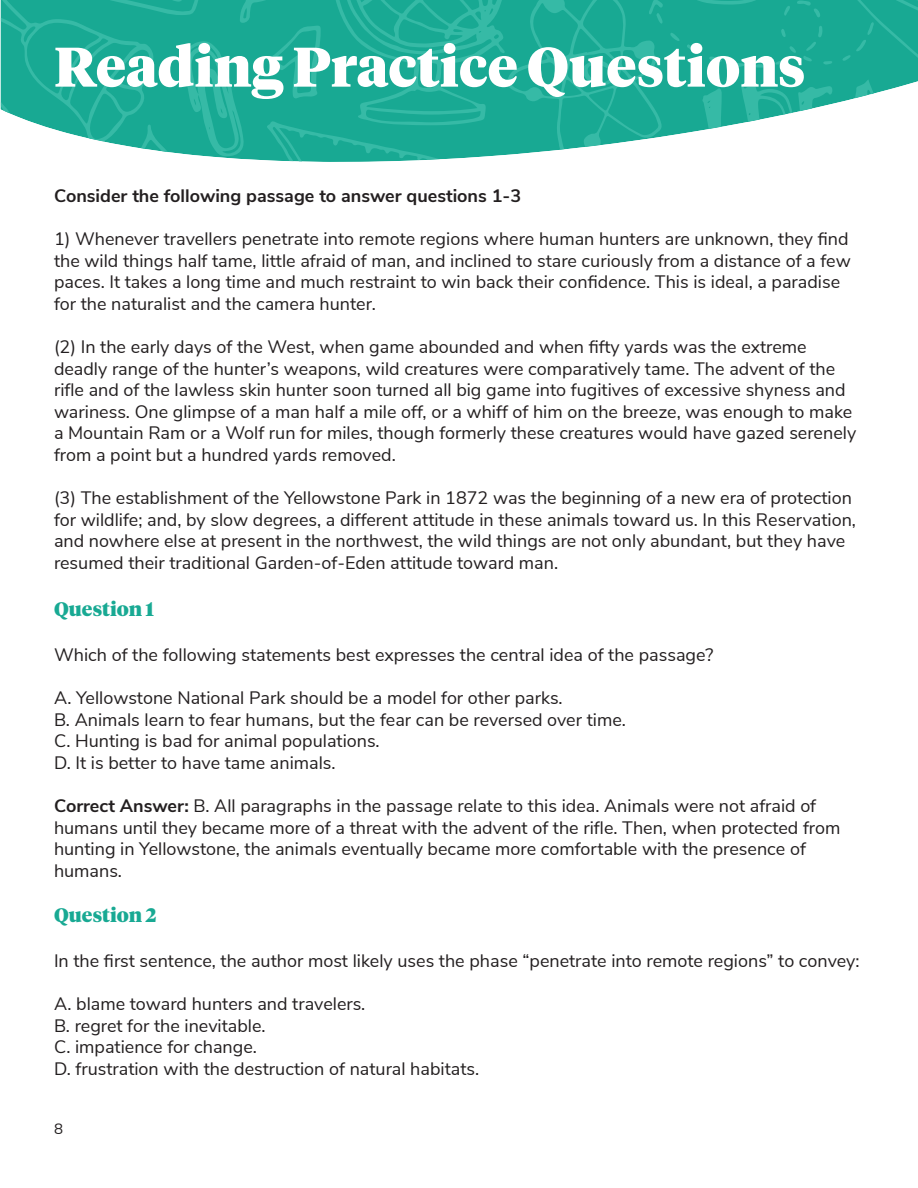
<style>
.page{position:relative;width:918px;height:1188px;background:#fff}
.page>*{position:absolute;margin:0;border:0;box-sizing:border-box;transform-origin:0 0}
.t1{font:900 55.5px "Tiempos Headline";color:#fff}
.t2{font:900 19.5px "Tiempos Headline";color:#18a993}
.t3{font:18px/21.6px "Nunito Sans";color:#231f20}
.t4{font:700 18px "Nunito Sans";color:#231f20}
.t5{font:15px "Nunito";color:#231f20}
.s1{font-weight:700}
</style>
<div class="page">
<svg style="left:663px;top:0;width:255px;height:137px;fill:#18a993"></svg>
<svg style="left:798px;top:86px;width:35px;height:25px"></svg>
<svg style="left:702px;top:88px;width:20px;height:41px"></svg>
<svg style="left:855px;top:79px;width:19px;height:19px"></svg>
<svg style="left:741px;top:84px;width:51px;height:38px;background:#3ab8a5"></svg>
<svg style="left:691px;top:0;width:73px;height:5px"></svg>
<svg style="left:839px;top:0;width:79px;height:61px;background:#1aaa94"></svg>
<svg style="left:687px;top:44px;width:14px;height:10px"></svg>
<svg style="left:709px;top:57px;width:13px;height:5px"></svg>
<svg style="left:670px;top:33px;width:10px;height:8px"></svg>
<svg style="left:732px;top:62px;width:13px;height:5px"></svg>
<svg style="left:787px;top:46px;width:9px;height:7px"></svg>
<svg style="left:784px;top:6px;width:6px;height:10px"></svg>
<svg style="left:755px;top:64px;width:13px;height:4px"></svg>
<svg style="left:781px;top:29px;width:5px;height:8px"></svg>
<svg style="left:775px;top:59px;width:13px;height:6px"></svg>
<svg style="left:797px;top:0;width:25px;height:17px"></svg>
<svg style="left:803px;top:26px;width:30px;height:39px"></svg>
<svg style="left:1px;top:0;width:662px;height:162px;background:#2db19d"></svg>
<p class="t1" style="left:54px;top:28px;width:753px">Reading Practice Questions</p>
<p class="t4" style="left:54px;top:182px;width:469px">Consider the following passage to answer questions 1-3</p>
<p class="t3" style="left:54px;top:227px;width:798px">1) Whenever travellers penetrate into remote regions where human hunters are unknown, they find the wild things half tame, little afraid of man, and inclined to stare curiously from a distance of a few paces. It takes a long time and much restraint to win back their confidence. This is ideal, a paradise for the naturalist and the camera hunter.</p>
<p class="t3" style="left:54px;top:335px;width:804px">(2) In the early days of the West, when game abounded and when fifty yards was the extreme deadly range of the hunter’s weapons, wild creatures were comparatively tame. The advent of the rifle and of the lawless skin hunter soon turned all big game into fugitives of excessive shyness and wariness. One glimpse of a man half a mile off, or a whiff of him on the breeze, was enough to make a Mountain Ram or a Wolf run for miles, though formerly these creatures would have gazed serenely from a point but a hundred yards removed.</p>
<p class="t3" style="left:54px;top:486px;width:804px">(3) The establishment of the Yellowstone Park in 1872 was the beginning of a new era of protection for wildlife; and, by slow degrees, a different attitude in these animals toward us. In this Reservation, and nowhere else at present in the northwest, the wild things are not only abundant, but they have resumed their traditional Garden-of-Eden attitude toward man.</p>
<p class="t2" style="left:54px;top:595px;width:102px">Question 1</p>
<p class="t3" style="left:54px;top:643px;width:661px">Which of the following statements best expresses the central idea of the passage?</p>
<p class="t3" style="left:54px;top:686px;width:510px">A. Yellowstone National Park should be a model for other parks.</p>
<p class="t3" style="left:54px;top:707px;width:574px">B. Animals learn to fear humans, but the fear can be reversed over time.</p>
<p class="t3" style="left:54px;top:729px;width:327px">C. Hunting is bad for animal populations.</p>
<p class="t3" style="left:54px;top:751px;width:283px">D. It is better to have tame animals.</p>
<p class="t3" style="left:54px;top:794px;width:788px"><span class="s1">Correct Answer:</span> B. All paragraphs in the passage relate to this idea. Animals were not afraid of humans until they became more of a threat with the advent of the rifle. Then, when protected from hunting in Yellowstone, the animals eventually became more comfortable with the presence of humans.</p>
<p class="t2" style="left:54px;top:901px;width:104px">Question 2</p>
<p class="t3" style="left:54px;top:949px;width:807px">In the first sentence, the author most likely uses the phase “penetrate into remote regions” to convey:</p>
<p class="t3" style="left:54px;top:992px;width:313px">A. blame toward hunters and travelers.</p>
<p class="t3" style="left:54px;top:1013px;width:213px">B. regret for the inevitable.</p>
<p class="t3" style="left:54px;top:1035px;width:204px">C. impatience for change.</p>
<p class="t3" style="left:54px;top:1057px;width:427px">D. frustration with the destruction of natural habitats.</p>
<p class="t5" style="left:54px;top:1118px;width:10px">8</p>
</div>
